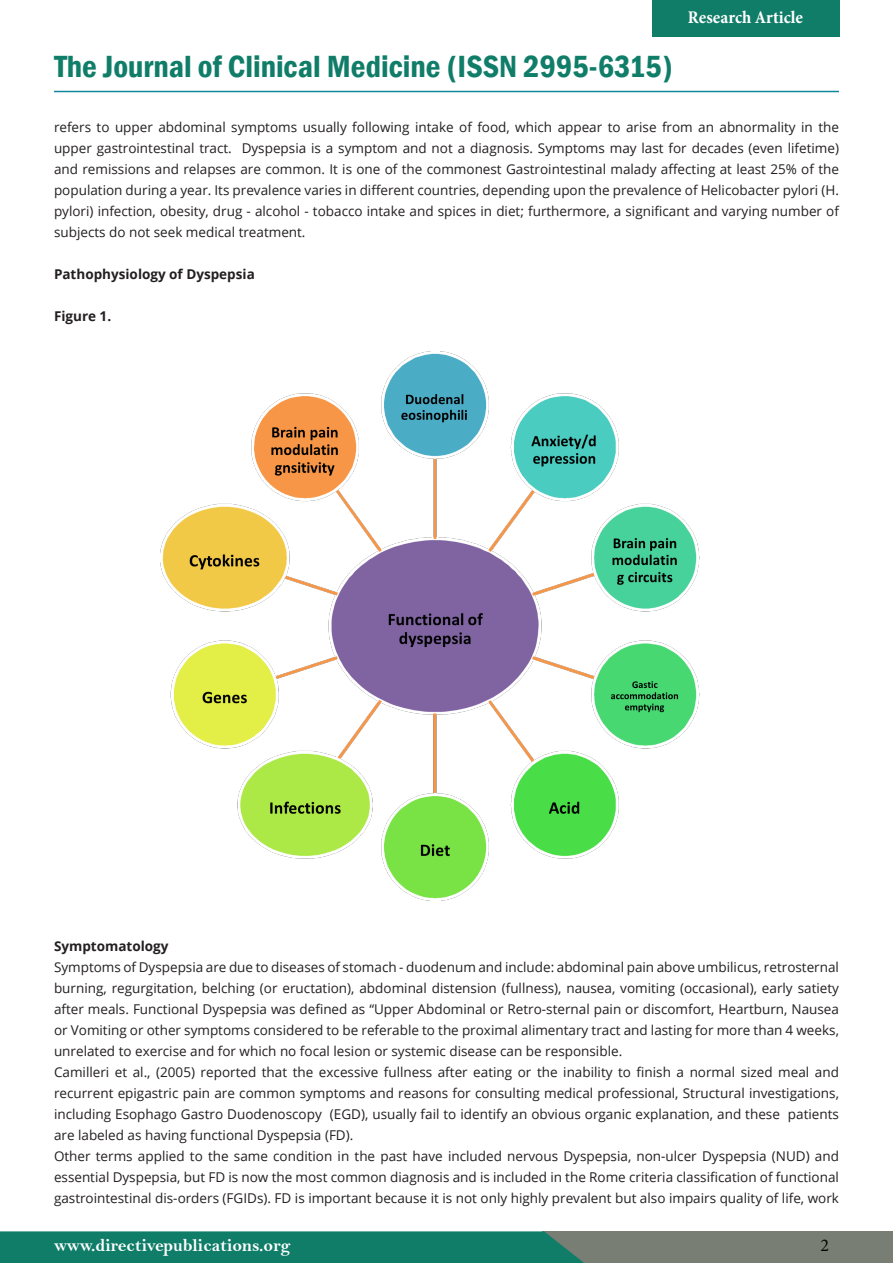
<style>
.page{position:relative;width:893px;height:1263px;background:#fff}
.page>*{position:absolute;margin:0;border:0;box-sizing:border-box;transform-origin:0 0}
.t1{font:600 condensed 31.5px "Franklin Gothic";color:#107d69}
.t2{font:18px "Bell MT Bold";color:#fff}
.t3{font:700 condensed 18px "Minion Pro";color:#fff}
.t4{font:18px "Minion Pro";color:#040503}
.t5{font:13.5px/21px "Open Sans";color:#231f20;text-align:justify}
.t6{font:700 13.5px "Open Sans";color:#231f20}
</style>
<div class="page">
<hr style="left:54px;top:91px;width:785px;height:1px;background:#10879d">
<div style="left:652px;top:0;width:187px;height:37px;background:#107d69"></div>
<div style="left:542px;top:1231px;width:351px;height:32px;background:#787e73"></div>
<div style="left:0;top:1231px;width:584px;height:32px;background:#107d69"></div>
<img style="left:160px;top:351px;width:540px;height:549px">
<p class="t3" style="left:688px;top:5px;width:117px">Research Article</p>
<p class="t1" style="left:54px;top:45px;width:620px">The Journal of Clinical Medicine (ISSN 2995-6315)</p>
<p class="t5" style="left:54px;top:116px;width:786px">refers to upper abdominal symptoms usually following intake of food, which appear to arise from an abnormality in the upper gastrointestinal tract. Dyspepsia is a symptom and not a diagnosis. Symptoms may last for decades (even lifetime) and remissions and relapses are common. It is one of the commonest Gastrointestinal malady affecting at least 25% of the population during a year. Its prevalence varies in different countries, depending upon the prevalence of Helicobacter pylori (H. pylori) infection, obesity, drug - alcohol - tobacco intake and spices in diet; furthermore, a significant and varying number of subjects do not seek medical treatment.</p>
<p class="t6" style="left:54px;top:265px;width:202px">Pathophysiology of Dyspepsia</p>
<p class="t6" style="left:54px;top:307px;width:59px">Figure 1.</p>
<p class="t6" style="left:54px;top:937px;width:116px">Symptomatology</p>
<p class="t5" style="left:54px;top:956px;width:786px">Symptoms of Dyspepsia are due to diseases of stomach - duodenum and include: abdominal pain above umbilicus, retrosternal burning, regurgitation, belching (or eructation), abdominal distension (fullness), nausea, vomiting (occasional), early satiety after meals. Functional Dyspepsia was defined as “Upper Abdominal or Retro-sternal pain or discomfort, Heartburn, Nausea or Vomiting or other symptoms considered to be referable to the proximal alimentary tract and lasting for more than 4 weeks, unrelated to exercise and for which no focal lesion or systemic disease can be responsible.</p>
<p class="t5" style="left:54px;top:1061px;width:786px">Camilleri et al., (2005) reported that the excessive fullness after eating or the inability to finish a normal sized meal and recurrent epigastric pain are common symptoms and reasons for consulting medical professional, Structural investigations, including Esophago Gastro Duodenoscopy (EGD), usually fail to identify an obvious organic explanation, and these patients are labeled as having functional Dyspepsia (FD).</p>
<p class="t5" style="left:54px;top:1145px;width:786px">Other terms applied to the same condition in the past have included nervous Dyspepsia, non-ulcer Dyspepsia (NUD) and essential Dyspepsia, but FD is now the most common diagnosis and is included in the Rome criteria classification of functional gastrointestinal dis-orders (FGIDs). FD is important because it is not only highly prevalent but also impairs quality of life, work</p>
<p class="t2" style="left:54px;top:1234px;width:238px">www.directivepublications.org</p>
<p class="t4" style="left:821px;top:1233px;width:10px">2</p>
</div>
